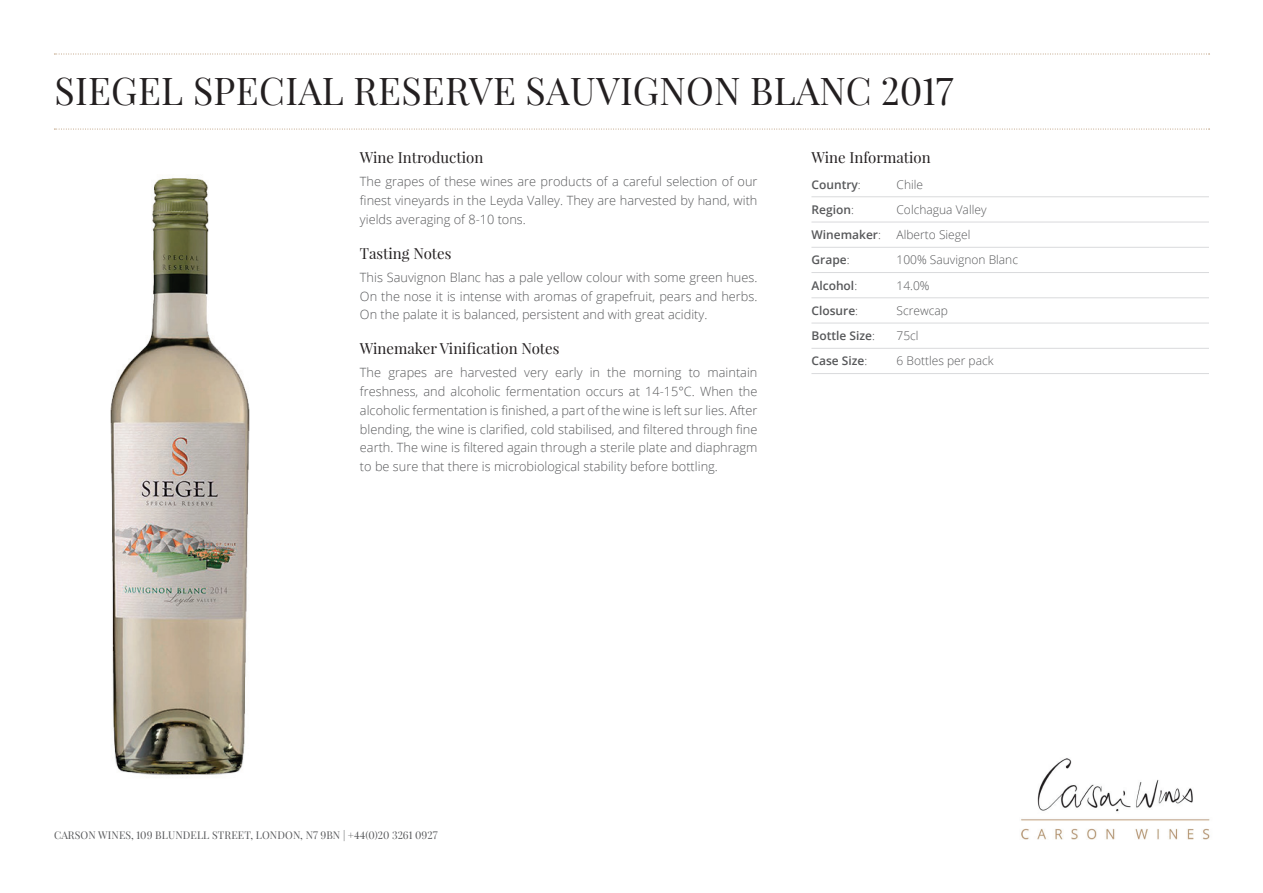
<style>
.page{position:relative;width:1263px;height:893px;background:#fff}
.page>*{position:absolute;margin:0;border:0;box-sizing:border-box;transform-origin:0 0}
.t1{font:37.5px "Playfair Display";letter-spacing:.01em;color:#231f20}
.t2{font:15px "Playfair Display";color:#231f20}
.t3{font:300 12.75px/18.8px "Open Sans";color:#57585a;text-align:justify}
.t4{font:300 12px "Open Sans";color:#57585a}
.t5{font:600 12px "Open Sans";color:#57585a}
.t6{font:10.5px "Playfair Display";letter-spacing:.01em;color:#57585a}
.s1{font-weight:300}
</style>
<div class="page">
<svg style="left:54px;top:54px;width:1155px;height:1px"></svg>
<svg style="left:54px;top:129px;width:1155px;height:1px"></svg>
<img style="left:1021px;top:758px;width:189px;height:82px">
<img style="left:110px;top:178px;width:140px;height:597px">
<hr style="left:811px;top:197px;width:398px;height:1px;background:#d9dadc">
<hr style="left:811px;top:222px;width:398px;height:1px;background:#d9dadc">
<hr style="left:811px;top:247px;width:398px;height:1px;background:#d9dadc">
<hr style="left:811px;top:272px;width:398px;height:1px;background:#d9dadc">
<hr style="left:811px;top:298px;width:398px;height:1px;background:#d9dadc">
<hr style="left:811px;top:323px;width:398px;height:1px;background:#d9dadc">
<hr style="left:811px;top:348px;width:398px;height:1px;background:#d9dadc">
<hr style="left:811px;top:373px;width:398px;height:1px;background:#d9dadc">
<h1 class="t1" style="left:54px;top:67px;width:901px">SIEGEL SPECIAL RESERVE SAUVIGNON BLANC 2017</h1>
<p class="t2" style="left:360px;top:148px;width:125px">Wine Introduction</p>
<p class="t3" style="left:360px;top:172px;width:399px">The grapes of these wines are products of a careful selection of our finest vineyards in the Leyda Valley. They are harvested by hand, with yields averaging of 8-10 tons.</p>
<p class="t2" style="left:360px;top:244px;width:93px">Tasting Notes</p>
<p class="t3" style="left:360px;top:267px;width:399px">This Sauvignon Blanc has a pale yellow colour with some green hues.<br>On the nose it is intense with aromas of grapefruit, pears and herbs.<br>On the palate it is balanced, persistent and with great acidity.</p>
<p class="t2" style="left:360px;top:339px;width:201px">Winemaker Vinification Notes</p>
<p class="t3" style="left:360px;top:363px;width:399px">The grapes are harvested very early in the morning to maintain freshness, and alcoholic fermentation occurs at 14-15°C. When the alcoholic fermentation is finished, a part of the wine is left sur lies. After blending, the wine is clarified, cold stabilised, and filtered through fine earth. The wine is filtered again through a sterile plate and diaphragm to be sure that there is microbiological stability before bottling.</p>
<p class="t2" style="left:811px;top:148px;width:121px">Wine Information</p>
<p class="t5" style="left:811px;top:176px;width:51px">Country<span class="s1">:</span></p>
<p class="t4" style="left:896px;top:176px;width:28px">Chile</p>
<p class="t5" style="left:811px;top:201px;width:44px">Region<span class="s1">:</span></p>
<p class="t4" style="left:896px;top:201px;width:91px">Colchagua Valley</p>
<p class="t5" style="left:811px;top:226px;width:71px">Winemaker<span class="s1">:</span></p>
<p class="t4" style="left:896px;top:226px;width:75px">Alberto Siegel</p>
<p class="t5" style="left:811px;top:252px;width:40px">Grape<span class="s1">:</span></p>
<p class="t4" style="left:896px;top:252px;width:123px">100% Sauvignon Blanc</p>
<p class="t5" style="left:811px;top:277px;width:47px">Alcohol<span class="s1">:</span></p>
<p class="t4" style="left:896px;top:277px;width:35px">14.0%</p>
<p class="t5" style="left:811px;top:302px;width:48px">Closure<span class="s1">:</span></p>
<p class="t4" style="left:896px;top:302px;width:53px">Screwcap</p>
<p class="t5" style="left:811px;top:327px;width:65px">Bottle Size<span class="s1">:</span></p>
<p class="t4" style="left:896px;top:327px;width:24px">75cl</p>
<p class="t5" style="left:811px;top:353px;width:57px">Case Size<span class="s1">:</span></p>
<p class="t4" style="left:896px;top:353px;width:99px">6 Bottles per pack</p>
<p class="t6" style="left:54px;top:828px;width:385px">CARSON WINES, 109 BLUNDELL STREET, LONDON, N7 9BN | +44(0)20 3261 0927</p>
</div>
